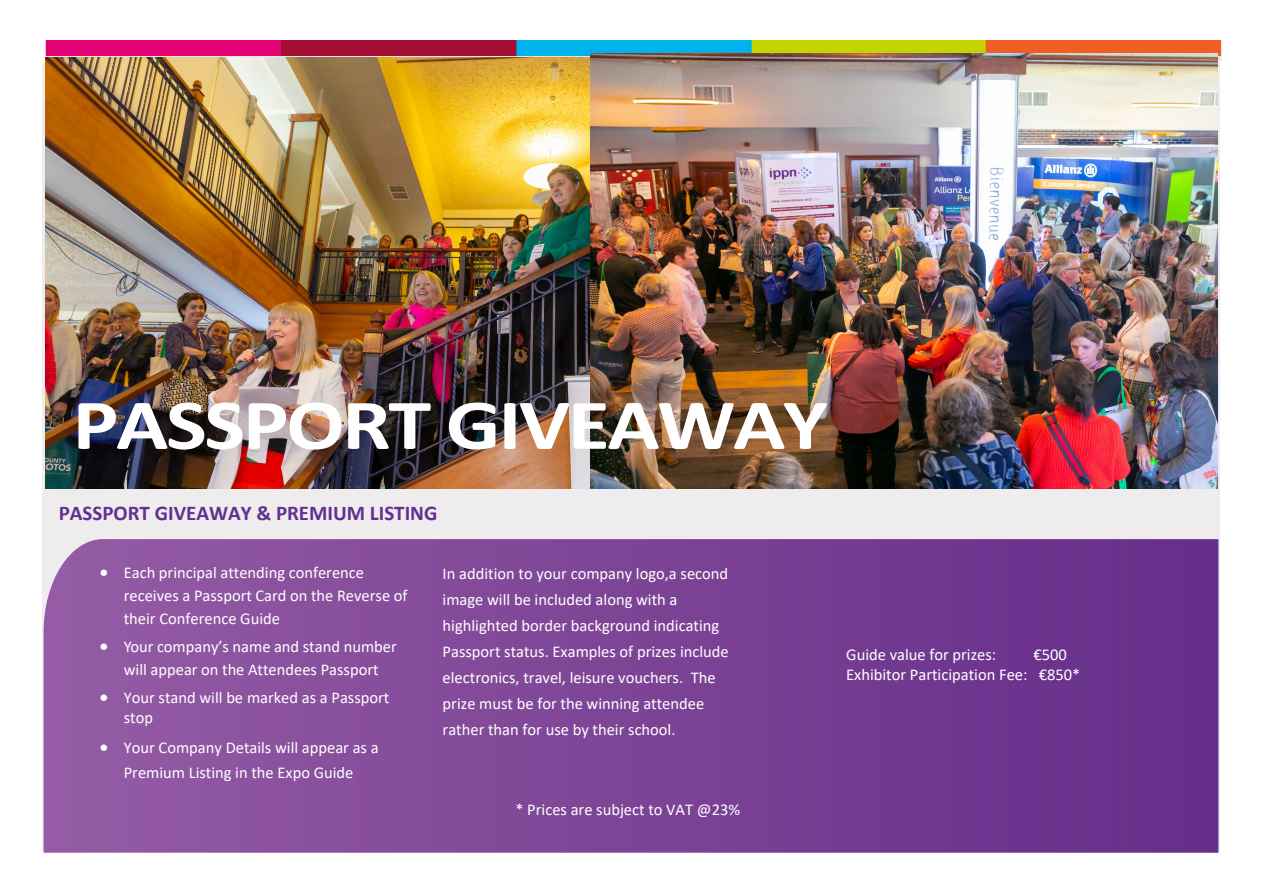
<style>
.page{position:relative;width:1263px;height:893px;background:#fff}
.page>*{position:absolute;margin:0;border:0;box-sizing:border-box;transform-origin:0 0}
.t1{font:700 72px "Calibri";letter-spacing:-.03em;color:#fff;scale:1.2 1}
.t2{font:700 21px "Calibri";color:#642f92}
.t3{font:16.5px/26px "Calibri";color:#fff}
</style>
<div class="page">
<div style="left:43px;top:62px;width:1177px;height:788px;background:#eeecec"></div>
<img style="left:45px;top:40px;width:1177px;height:21px">
<img style="left:46px;top:57px;width:545px;height:431px">
<img style="left:591px;top:54px;width:626px;height:434px">
<svg style="left:44px;top:539px;width:1174px;height:314px;background:#7d4496"></svg>
<h1 class="t1" style="left:73px;top:374px;width:631px">PASSPORT GIVEAWAY</h1>
<p class="t2" style="left:59px;top:498px;width:380px">PASSPORT GIVEAWAY &amp; PREMIUM LISTING</p>
<p class="t3" style="left:124px;top:560px;width:285px;line-height:23.1px;text-indent:-24px">• Each principal attending conference receives a Passport Card on the Reverse of their Conference Guide</p>
<p class="t3" style="left:100px;top:635px;width:298px;line-height:23.1px;text-align:center">• Your company’s name and stand number will appear on the Attendees Passport</p>
<p class="t3" style="left:124px;top:687px;width:267px;line-height:19.8px;text-indent:-24px">• Your stand will be marked as a Passport stop</p>
<p class="t3" style="left:100px;top:735px;width:280px;line-height:24.5px;text-align:center">• Your Company Details will appear as a<br>Premium Listing in the Expo Guide</p>
<p class="t3" style="left:443px;top:561px;width:288px">In addition to your company logo,a second image will be included along with a highlighted border background indicating Passport status. Examples of prizes include electronics, travel, leisure vouchers. The prize must be for the winning attendee rather than for use by their school.</p>
<p class="t3" style="left:515px;top:796px;width:226px">* Prices are subject to VAT @23%</p>
<p class="t3" style="left:846px;top:641px;width:152px">Guide value for prizes:</p>
<p class="t3" style="left:846px;top:644px;width:236px;line-height:19.8px;text-indent:187px">€500<br>Exhibitor Participation Fee: €850*</p>
</div>
